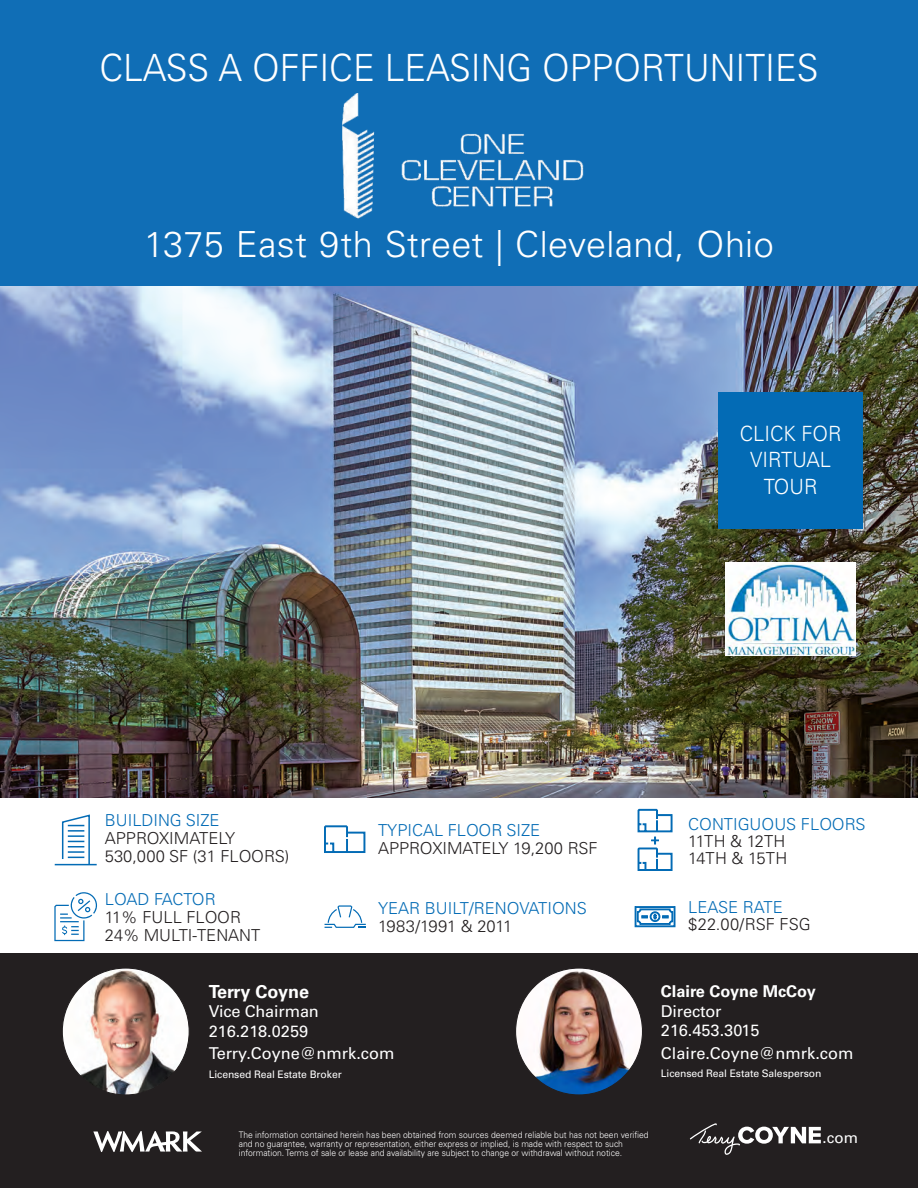
<style>
.page{position:relative;width:918px;height:1188px;background:#fff}
.page>*{position:absolute;margin:0;border:0;box-sizing:border-box;transform-origin:0 0}
.t1{font:300 37.5px "Univers LT Pro 45";color:#fff;scale:.95 1}
.t2{font:300 36px "Univers LT Pro 45";letter-spacing:.01em;color:#fff}
.t3{font:300 21px "Univers LT Pro 45";color:#fff;scale:.96 1}
.t4{font:700 18px "Univers LT Pro 65";color:#fff}
.t5{font:300 16.5px "Univers LT Pro 45";color:#231f20}
.t6{font:300 16.5px "Univers LT Pro 45";color:#036bb5}
.t7{font:300 16.5px "Univers LT Pro 45";letter-spacing:-.02em;color:#231f20}
.t8{font:16.35px "Univers";color:#fff}
.t9{font:700 16.35px "Univers LT Pro 65";color:#fff}
.t10{font:15.15px "Univers";color:#fff}
.t11{font:500 10.5px "Futura BT";color:#fff}
.t12{font:10.35px "Univers";letter-spacing:-.01em;color:#fff}
.t13{font:300 9px/9px "Univers LT Pro 45";color:#fff;scale:.95 1}
</style>
<div class="page">
<div style="left:0;top:0;width:918px;height:286px;background:#106eb6"></div>
<img style="left:0;top:286px;width:918px;height:512px">
<div style="left:719px;top:392px;width:144px;height:136px;background:#036bb5"></div>
<img style="left:726px;top:562px;width:130px;height:94px">
<img style="left:342px;top:93px;width:242px;height:126px">
<hr style="left:55px;top:864px;width:42px;height:1px;background:#036bb5">
<svg style="left:61px;top:814px;width:30px;height:52px"></svg>
<svg style="left:637px;top:808px;width:36px;height:63px"></svg>
<svg style="left:324px;top:825px;width:42px;height:28px"></svg>
<svg style="left:54px;top:892px;width:43px;height:49px"></svg>
<svg style="left:634px;top:906px;width:42px;height:22px"></svg>
<svg style="left:325px;top:905px;width:41px;height:23px"></svg>
<div style="left:0;top:953px;width:918px;height:235px;background:#231f20"></div>
<svg style="left:93px;top:1131px;width:109px;height:21px"></svg>
<svg style="left:690px;top:1123px;width:131px;height:32px"></svg>
<img style="left:62px;top:968px;width:127px;height:127px;border-radius:63px">
<img style="left:516px;top:968px;width:126px;height:127px;border-radius:63px">
<p class="t1" style="left:99px;top:43px;width:759px">CLASS A OFFICE LEASING OPPORTUNITIES</p>
<p class="t2" style="left:144px;top:221px;width:631px">1375 East 9th Street | Cleveland, Ohio</p>
<p class="t3" style="left:740px;top:420px;width:108px">CLICK FOR</p>
<p class="t3" style="left:750px;top:446px;width:86px">VIRTUAL</p>
<p class="t3" style="left:764px;top:472px;width:57px">TOUR</p>
<p class="t6" style="left:105px;top:810px;width:116px">BUILDING SIZE</p>
<p class="t5" style="left:105px;top:828px;width:132px">APPROXIMATELY</p>
<p class="t5" style="left:105px;top:846px;width:186px">530,000 SF (31 FLOORS)</p>
<p class="t6" style="left:105px;top:888px;width:112px">LOAD FACTOR</p>
<p class="t5" style="left:105px;top:906px;width:138px">11% FULL FLOOR</p>
<p class="t5" style="left:105px;top:924px;width:157px">24% MULTI-TENANT</p>
<p class="t6" style="left:378px;top:819px;width:164px">TYPICAL FLOOR SIZE</p>
<p class="t5" style="left:378px;top:837px;width:221px">APPROXIMATELY 19,200 RSF</p>
<p class="t6" style="left:378px;top:897px;width:210px">YEAR BUILT/RENOVATIONS</p>
<p class="t5" style="left:378px;top:915px;width:136px">1983/1991 &amp; 2011</p>
<p class="t4" style="left:209px;top:979px;width:102px">Terry Coyne</p>
<p class="t8" style="left:209px;top:1002px;width:112px">Vice Chairman</p>
<p class="t8" style="left:209px;top:1021px;width:101px">216.218.0259</p>
<p class="t8" style="left:209px;top:1044px;width:187px">Terry.Coyne@nmrk.com</p>
<p class="t12" style="left:209px;top:1068px;width:134px">Licensed Real Estate Broker</p>
<p class="t6" style="left:688px;top:813px;width:179px">CONTIGUOUS FLOORS</p>
<p class="t7" style="left:688px;top:830px;width:99px">11TH &amp; 12TH</p>
<p class="t5" style="left:688px;top:847px;width:101px">14TH &amp; 15TH</p>
<p class="t6" style="left:688px;top:896px;width:96px">LEASE RATE</p>
<p class="t5" style="left:688px;top:913px;width:124px">$22.00/RSF FSG</p>
<p class="t9" style="left:661px;top:980px;width:156px">Claire Coyne McCoy</p>
<p class="t8" style="left:661px;top:1001px;width:62px">Director</p>
<p class="t8" style="left:661px;top:1021px;width:100px">216.453.3015</p>
<p class="t8" style="left:661px;top:1043px;width:194px">Claire.Coyne@nmrk.com</p>
<p class="t12" style="left:661px;top:1067px;width:162px">Licensed Real Estate Salesperson</p>
<p class="t11" style="left:456px;top:1127px;width:8px">1</p>
<p class="t13" style="left:239px;top:1139px;width:406px">and no guarantee, warranty or representation, either express or implied, is made with respect to such information. Terms of sale or lease and availability are subject to change or withdrawal without notice.</p>
<p class="t13" style="left:239px;top:1130px;width:433px">The information contained herein has been obtained from sources deemed reliable but has not been verified</p>
<p class="t10" style="left:823px;top:1129px;width:37px">.com</p>
</div>
